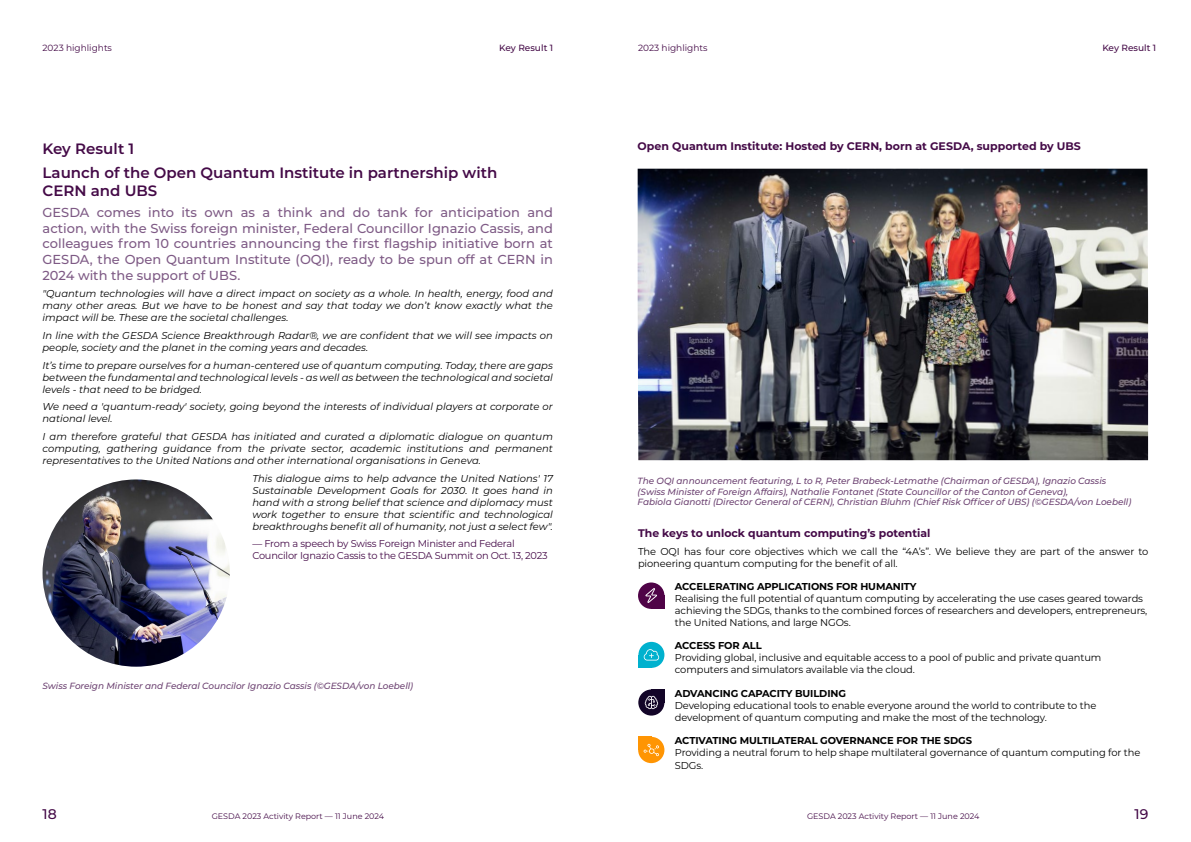
<style>
.page{position:relative;width:1191px;height:842px;background:#fff}
.page>*{position:absolute;margin:0;border:0;box-sizing:border-box;transform-origin:0 0}
.t1{font:600 15px/23.7px "Montserrat";color:#440a47}
.t2{font:500 14px "Montserrat";color:#440a47}
.t3{font:500 13px/15.6px "Montserrat";color:#7e5a85;text-align:justify}
.t4{font:700 11px "Montserrat";color:#440a47}
.t5{font:italic 10px/12px "Montserrat";color:#000;text-align:justify}
.t6{font:10px/12px "Montserrat";letter-spacing:-.01em;color:#000}
.t7{font:9.9px/12px "Montserrat";letter-spacing:-.02em;color:#440a47}
.t8{font:italic 500 9px/10.8px "Montserrat";letter-spacing:-.005em;color:#6e4473}
.t9{font:9px "Montserrat";color:#440a47}
.t10{font:500 9px "Montserrat";color:#440a47}
.t11{font:8px "Montserrat";color:#440a47}
.s1{font-style:italic}
.s2{font-weight:700}
</style>
<div class="page">
<img style="left:43px;top:479px;width:187px;height:188px;border-radius:94px">
<img style="left:637px;top:169px;width:511px;height:291px">
<div style="left:638px;top:737px;width:26px;height:26px;background:#ff9503;border-radius:50%"></div>
<div style="left:638px;top:737px;width:13px;height:13px;background:#ff9503"></div>
<svg style="left:643px;top:744px;width:16px;height:12px"></svg>
<div style="left:638px;top:582px;width:26px;height:27px;background:#4f0347;border-radius:50%"></div>
<div style="left:651px;top:596px;width:13px;height:13px;background:#4f0347"></div>
<svg style="left:645px;top:588px;width:12px;height:15px"></svg>
<div style="left:638px;top:642px;width:26px;height:26px;background:#00b1ce;border-radius:50%"></div>
<div style="left:638px;top:655px;width:13px;height:13px;background:#00b1ce"></div>
<svg style="left:644px;top:649px;width:15px;height:11px"></svg>
<div style="left:638px;top:689px;width:26px;height:27px;background:#130528;border-radius:50%"></div>
<div style="left:651px;top:689px;width:13px;height:13px;background:#130528"></div>
<svg style="left:645px;top:696px;width:13px;height:13px"></svg>
<p class="t9" style="left:43px;top:42px;width:71px">2023 highlights</p>
<p class="t9" style="left:638px;top:42px;width:71px">2023 highlights</p>
<p class="t10" style="left:499px;top:42px;width:55px">Key Result 1</p>
<p class="t10" style="left:1102px;top:42px;width:55px">Key Result 1</p>
<h1 class="t1" style="left:43px;top:136px;width:456px">Key Result 1<br>Launch of the Open Quantum Institute in partnership with</h1>
<h1 class="t1" style="left:43px;top:178px;width:116px">CERN and UBS</h1>
<p class="t3" style="left:43px;top:204px;width:512px">GESDA comes into its own as a think and do tank for anticipation and action, with the Swiss foreign minister, Federal Councillor Ignazio Cassis, and colleagues from 10 countries announcing the first flagship initiative born at GESDA, the Open Quantum Institute (OQI), ready to be spun off at CERN in 2024 with the support of UBS.</p>
<p class="t5" style="left:43px;top:287px;width:512px">"Quantum technologies will have a direct impact on society as a whole. In health, energy, food and many other areas. But we have to be honest and say that today we don’t know exactly what the impact will be. These are the societal challenges.</p>
<p class="t5" style="left:43px;top:329px;width:512px">In line with the GESDA Science Breakthrough Radar®, we are confident that we will see impacts on people, society and the planet in the coming years and decades.</p>
<p class="t5" style="left:43px;top:359px;width:512px">It’s time to prepare ourselves for a human-centered use of quantum computing. Today, there are gaps between the fundamental and technological levels - as well as between the technological and societal levels - that need to be bridged.</p>
<p class="t5" style="left:43px;top:400px;width:512px">We need a 'quantum-ready' society, going beyond the interests of individual players at corporate or national level.</p>
<p class="t5" style="left:43px;top:430px;width:512px">I am therefore grateful that GESDA has initiated and curated a diplomatic dialogue on quantum computing, gathering guidance from the private sector, academic institutions and permanent representatives to the United Nations and other international organisations in Geneva.</p>
<p class="t5" style="left:252px;top:472px;width:302px">This dialogue aims to help advance the United Nations' 17<br>Sustainable Development Goals for 2030. It goes hand in hand with a strong belief that science and diplomacy must work together to ensure that scientific and technological breakthroughs benefit all of humanity, not just a select few".</p>
<p class="t7" style="left:252px;top:537px;width:297px">— From a speech by Swiss Foreign Minister and Federal<br>Councilor Ignazio Cassis to the GESDA Summit on Oct. 13, 2023</p>
<p class="t8" style="left:43px;top:680px;width:372px">Swiss Foreign Minister and Federal Councilor Ignazio Cassis (©GESDA/von Loebell)</p>
<p class="t4" style="left:637px;top:138px;width:445px">Open Quantum Institute: Hosted by CERN, born at GESDA, supported by UBS</p>
<p class="t8" style="left:637px;top:475px;width:495px">The OQI announcement featuring, L to R, Peter Brabeck-Letmathe (Chairman of GESDA), Ignazio Cassis (Swiss Minister of Foreign Affairs), Nathalie Fontanet (State Councillor of the Canton of Geneva),<br>Fabiola Gianotti (Director General of CERN), Christian Bluhm (Chief Risk Officer of UBS) (©GESDA/von Loebell)</p>
<p class="t4" style="left:638px;top:525px;width:294px">The keys to unlock quantum computing’s potential</p>
<p class="t6" style="left:638px;top:545px;width:512px">The OQI has four core objectives which we call the “4A’s”. We believe they are part of the answer to pioneering quantum computing for the benefit of all.</p>
<p class="t6" style="left:675px;top:580px;width:474px;text-indent:-18px"><span class="s1">•</span> <span class="s2">ACCELERATING APPLICATIONS FOR HUMANITY<br></span>Realising the full potential of quantum computing by accelerating the use cases geared towards achieving the SDGs, thanks to the combined forces of researchers and developers, entrepreneurs, the United Nations, and large NGOs.</p>
<p class="t6" style="left:675px;top:639px;width:428px;text-indent:-18px"><span class="s1">•</span> <span class="s2">ACCESS FOR ALL<br></span>Providing global, inclusive and equitable access to a pool of public and private quantum computers and simulators available via the cloud.</p>
<p class="t6" style="left:675px;top:687px;width:423px;text-indent:-18px"><span class="s1">•</span> <span class="s2">ADVANCING CAPACITY BUILDING<br></span>Developing educational tools to enable everyone around the world to contribute to the development of quantum computing and make the most of the technology.</p>
<p class="t6" style="left:675px;top:734px;width:467px;text-indent:-18px"><span class="s1">•</span> <span class="s2">ACTIVATING MULTILATERAL GOVERNANCE FOR THE SDGS<br></span>Providing a neutral forum to help shape multilateral governance of quantum computing for the</p>
<p class="t6" style="left:675px;top:759px;width:30px">SDGs.</p>
<h2 class="t2" style="left:43px;top:804px;width:16px">18</h2>
<p class="t11" style="left:212px;top:811px;width:174px">GESDA 2023 Activity Report — 11 June 2024</p>
<p class="t11" style="left:807px;top:811px;width:174px">GESDA 2023 Activity Report — 11 June 2024</p>
<h2 class="t2" style="left:1134px;top:804px;width:15px">19</h2>
</div>
